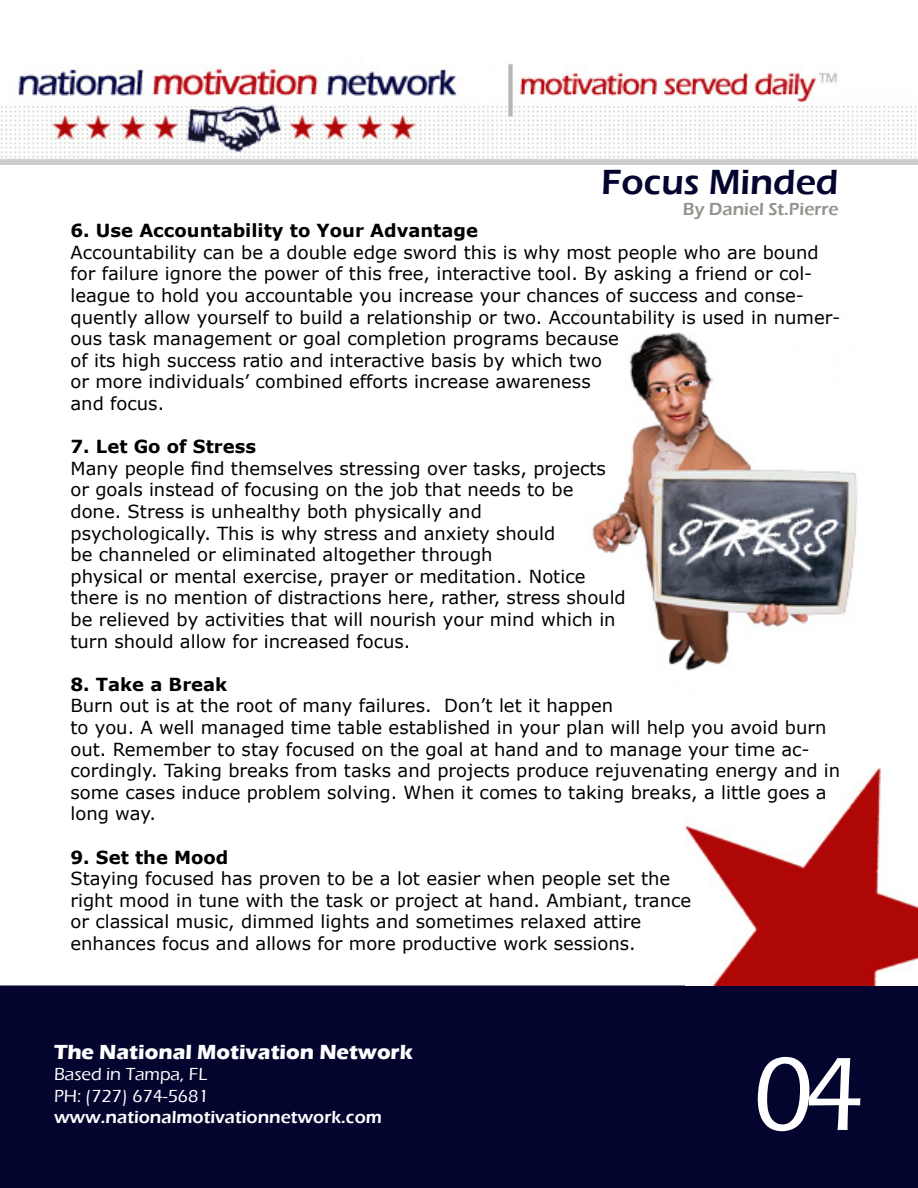
<style>
.page{position:relative;width:918px;height:1188px;background:#fff}
.page>*{position:absolute;margin:0;border:0;box-sizing:border-box;transform-origin:0 0}
.t1{font:500 108px "Eras ITC";color:#fff}
.t2{font:600 36px "Eras ITC";color:#04052f}
.t3{font:700 21px "Eras ITC";color:#fff}
.t4{font:18px/21.6px "Verdana";color:#000}
.t5{font:700 18px "Verdana";color:#000}
.t6{font:600 18px "Eras ITC";color:#fff}
.t7{font:500 18px/21.6px "Eras ITC";color:#fff}
.t8{font:600 18px "Eras ITC";color:#94948f}
</style>
<div class="page">
<div style="left:1px;top:986px;width:916px;height:201px;background:#04052f"></div>
<div style="left:0;top:986px;width:918px;height:202px;border:2px solid #04052f"></div>
<img style="left:0;top:64px;width:916px;height:101px">
<img style="left:686px;top:768px;width:232px;height:217px">
<img style="left:916px;top:158px;width:2px;height:7px">
<img style="left:577px;top:310px;width:281px;height:361px">
<h2 class="t2" style="left:601px;top:162px;width:239px">Focus Minded</h2>
<p class="t8" style="left:683px;top:199px;width:157px">By Daniel St.Pierre</p>
<p class="t5" style="left:70px;top:219px;width:409px">6. Use Accountability to Your Advantage</p>
<p class="t4" style="left:70px;top:242px;width:771px">Accountability can be a double edge sword this is why most people who are bound for failure ignore the power of this free, interactive tool. By asking a friend or col&shy;league to hold you accountable you increase your chances of success and conse&shy;quently allow yourself to build a relationship or two. Accountability is used in numer&shy;ous task management or goal completion programs because<br>of its high success ratio and interactive basis by which two<br>or more individuals’ combined efforts increase awareness<br>and focus.</p>
<p class="t5" style="left:70px;top:435px;width:187px">7. Let Go of Stress</p>
<p class="t4" style="left:70px;top:458px;width:557px">Many people find themselves stressing over tasks, projects or goals instead of focusing on the job that needs to be done. Stress is unhealthy both physically and psychologically. This is why stress and anxiety should<br>be channeled or eliminated altogether through<br>physical or mental exercise, prayer or meditation. Notice there is no mention of distractions here, rather, stress should be relieved by activities that will nourish your mind which in turn should allow for increased focus.</p>
<p class="t5" style="left:70px;top:673px;width:158px">8. Take a Break</p>
<p class="t4" style="left:70px;top:695px;width:771px">Burn out is at the root of many failures. Don’t let it happen<br>to you. A well managed time table established in your plan will help you avoid burn out. Remember to stay focused on the goal at hand and to manage your time ac&shy;cordingly. Taking breaks from tasks and projects produce rejuvenating energy and in some cases induce problem solving. When it comes to taking breaks, a little goes a long way.</p>
<p class="t5" style="left:70px;top:845px;width:160px">9. Set the Mood</p>
<p class="t4" style="left:70px;top:868px;width:622px">Staying focused has proven to be a lot easier when people set the right mood in tune with the task or project at hand. Ambiant, trance or classical music, dimmed lights and sometimes relaxed attire enhances focus and allows for more productive work sessions.</p>
<p class="t3" style="left:54px;top:1040px;width:360px">The National Motivation Network</p>
<p class="t7" style="left:54px;top:1064px;width:156px">Based in Tampa, FL<br>PH: (727) 674-5681</p>
<p class="t6" style="left:54px;top:1107px;width:329px">www.nationalmotivationnetwork.com</p>
<h1 class="t1" style="left:752px;top:1034px;width:114px">04</h1>
</div>
